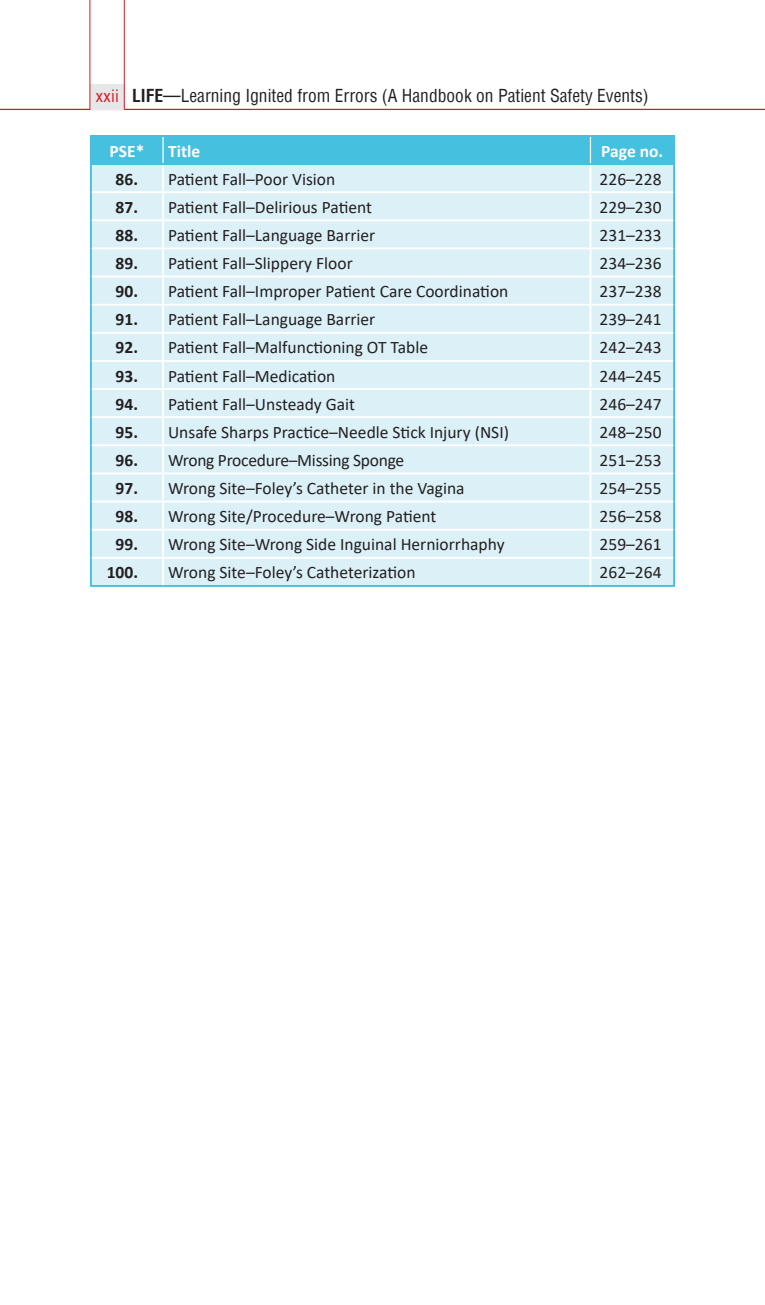
<style>
.page{position:relative;width:765px;height:1305px;background:#fff}
.page>*{position:absolute;margin:0;border:0;box-sizing:border-box;transform-origin:0 0}
.Table_txt{font:17.5px "Calibri";color:#231f20}
.t1{font:condensed 17.5px "Helvetica";color:#231f20}
.Table_txt-2{font:700 17.5px "Calibri";color:#231f20}
.Table_subhead{font:700 17.5px "Calibri";color:#fff}
.s1{color:#d71a1f}
.s2{font-weight:700}
</style>
<div class="page">
<hr style="left:0;top:109px;width:765px;height:1px;background:#d7171f">
<div style="left:90px;top:84px;width:34px;height:26px;background:#e6e7e9"></div>
<hr style="left:89px;top:0;width:1px;height:110px;background:#d71b1f">
<hr style="left:124px;top:0;width:1px;height:110px;background:#d71b1f">
<hr style="left:90px;top:165px;width:2px;height:27px;background:#45c0df">
<hr style="left:673px;top:165px;width:2px;height:27px;background:#45c0df">
<hr style="left:90px;top:192px;width:2px;height:28px;background:#45c0df">
<hr style="left:673px;top:192px;width:2px;height:28px;background:#45c0df">
<hr style="left:90px;top:220px;width:2px;height:28px;background:#45c0df">
<hr style="left:673px;top:220px;width:2px;height:28px;background:#45c0df">
<hr style="left:90px;top:248px;width:2px;height:29px;background:#45c0df">
<hr style="left:673px;top:248px;width:2px;height:29px;background:#45c0df">
<hr style="left:90px;top:277px;width:2px;height:28px;background:#45c0df">
<hr style="left:673px;top:277px;width:2px;height:28px;background:#45c0df">
<hr style="left:90px;top:305px;width:2px;height:28px;background:#45c0df">
<hr style="left:673px;top:305px;width:2px;height:28px;background:#45c0df">
<hr style="left:90px;top:333px;width:2px;height:28px;background:#45c0df">
<hr style="left:673px;top:333px;width:2px;height:28px;background:#45c0df">
<hr style="left:90px;top:361px;width:2px;height:28px;background:#45c0df">
<hr style="left:673px;top:361px;width:2px;height:28px;background:#45c0df">
<hr style="left:90px;top:389px;width:2px;height:28px;background:#45c0df">
<hr style="left:673px;top:389px;width:2px;height:28px;background:#45c0df">
<hr style="left:90px;top:417px;width:2px;height:28px;background:#45c0df">
<hr style="left:673px;top:417px;width:2px;height:28px;background:#45c0df">
<hr style="left:90px;top:445px;width:2px;height:28px;background:#45c0df">
<hr style="left:673px;top:445px;width:2px;height:28px;background:#45c0df">
<hr style="left:90px;top:473px;width:2px;height:29px;background:#45c0df">
<hr style="left:673px;top:473px;width:2px;height:29px;background:#45c0df">
<hr style="left:90px;top:502px;width:2px;height:28px;background:#45c0df">
<hr style="left:673px;top:502px;width:2px;height:28px;background:#45c0df">
<hr style="left:90px;top:530px;width:2px;height:28px;background:#45c0df">
<hr style="left:673px;top:530px;width:2px;height:28px;background:#45c0df">
<hr style="left:90px;top:558px;width:2px;height:27px;background:#45c0df">
<hr style="left:673px;top:558px;width:2px;height:27px;background:#45c0df">
<hr style="left:90px;top:585px;width:73px;height:2px;background:#45c0df">
<hr style="left:163px;top:585px;width:427px;height:2px;background:#45c0df">
<hr style="left:590px;top:585px;width:85px;height:2px;background:#45c0df">
<svg style="left:91px;top:137px;width:583px;height:448px;background:#d4edf6"></svg>
<hr style="left:90px;top:135px;width:73px;height:2px;background:#45c0df">
<hr style="left:90px;top:137px;width:2px;height:26px;background:#45c0df">
<hr style="left:163px;top:135px;width:427px;height:2px;background:#45c0df">
<hr style="left:590px;top:135px;width:85px;height:2px;background:#45c0df">
<hr style="left:673px;top:137px;width:2px;height:26px;background:#45c0df">
<hr style="left:90px;top:163px;width:73px;height:2px;background:#45c0df">
<hr style="left:163px;top:163px;width:427px;height:2px;background:#45c0df">
<hr style="left:590px;top:163px;width:85px;height:2px;background:#45c0df">
<p class="t1" style="left:96px;top:84px;width:554px"><span class="s1">xxii</span> <span class="s2">LIFE</span>—Learning Ignited from Errors (A Handbook on Patient Safety Events)</p>
<p class="Table_subhead" style="left:110px;top:138px;width:36px">PSE*</p>
<p class="Table_subhead" style="left:168px;top:138px;width:34px">Title</p>
<p class="Table_subhead" style="left:601px;top:138px;width:63px">Page no.</p>
<p class="Table_txt-2" style="left:116px;top:167px;width:24px">86.</p>
<p class="Table_txt" style="left:168px;top:167px;width:169px">Patient Fall–Poor Vision</p>
<p class="Table_txt" style="left:600px;top:167px;width:63px">226–228</p>
<p class="Table_txt-2" style="left:116px;top:195px;width:24px">87.</p>
<p class="Table_txt" style="left:168px;top:195px;width:205px">Patient Fall–Delirious Patient</p>
<p class="Table_txt" style="left:600px;top:195px;width:63px">229–230</p>
<p class="Table_txt-2" style="left:116px;top:223px;width:24px">88.</p>
<p class="Table_txt" style="left:168px;top:223px;width:209px">Patient Fall–Language Barrier</p>
<p class="Table_txt" style="left:600px;top:223px;width:63px">231–233</p>
<p class="Table_txt-2" style="left:116px;top:251px;width:24px">89.</p>
<p class="Table_txt" style="left:168px;top:251px;width:186px">Patient Fall–Slippery Floor</p>
<p class="Table_txt" style="left:600px;top:251px;width:63px">234–236</p>
<p class="Table_txt-2" style="left:116px;top:279px;width:24px">90.</p>
<p class="Table_txt" style="left:168px;top:279px;width:342px">Patient Fall–Improper Patient Care Coordination</p>
<p class="Table_txt" style="left:600px;top:279px;width:63px">237–238</p>
<p class="Table_txt-2" style="left:116px;top:307px;width:24px">91.</p>
<p class="Table_txt" style="left:168px;top:307px;width:209px">Patient Fall–Language Barrier</p>
<p class="Table_txt" style="left:600px;top:307px;width:63px">239–241</p>
<p class="Table_txt-2" style="left:116px;top:335px;width:24px">92.</p>
<p class="Table_txt" style="left:168px;top:335px;width:262px">Patient Fall–Malfunctioning OT Table</p>
<p class="Table_txt" style="left:600px;top:335px;width:63px">242–243</p>
<p class="Table_txt-2" style="left:116px;top:363px;width:24px">93.</p>
<p class="Table_txt" style="left:168px;top:364px;width:169px">Patient Fall–Medication</p>
<p class="Table_txt" style="left:600px;top:364px;width:63px">244–245</p>
<p class="Table_txt-2" style="left:116px;top:392px;width:24px">94.</p>
<p class="Table_txt" style="left:168px;top:392px;width:189px">Patient Fall–Unsteady Gait</p>
<p class="Table_txt" style="left:600px;top:392px;width:63px">246–247</p>
<p class="Table_txt-2" style="left:116px;top:420px;width:24px">95.</p>
<p class="Table_txt" style="left:168px;top:420px;width:342px">Unsafe Sharps Practice–Needle Stick Injury (NSI)</p>
<p class="Table_txt" style="left:600px;top:420px;width:63px">248–250</p>
<p class="Table_txt-2" style="left:116px;top:448px;width:24px">96.</p>
<p class="Table_txt" style="left:168px;top:448px;width:238px">Wrong Procedure–Missing Sponge</p>
<p class="Table_txt" style="left:600px;top:448px;width:63px">251–253</p>
<p class="Table_txt-2" style="left:116px;top:476px;width:24px">97.</p>
<p class="Table_txt" style="left:168px;top:476px;width:298px">Wrong Site–Foley’s Catheter in the Vagina</p>
<p class="Table_txt" style="left:600px;top:476px;width:63px">254–255</p>
<p class="Table_txt-2" style="left:116px;top:504px;width:24px">98.</p>
<p class="Table_txt" style="left:168px;top:504px;width:270px">Wrong Site/Procedure–Wrong Patient</p>
<p class="Table_txt" style="left:600px;top:504px;width:63px">256–258</p>
<p class="Table_txt-2" style="left:116px;top:532px;width:24px">99.</p>
<p class="Table_txt" style="left:168px;top:532px;width:338px">Wrong Site–Wrong Side Inguinal Herniorrhaphy</p>
<p class="Table_txt" style="left:600px;top:532px;width:63px">259–261</p>
<p class="Table_txt-2" style="left:107px;top:560px;width:33px">100.</p>
<p class="Table_txt" style="left:168px;top:560px;width:249px">Wrong Site–Foley’s Catheterization</p>
<p class="Table_txt" style="left:600px;top:560px;width:63px">262–264</p>
</div>
